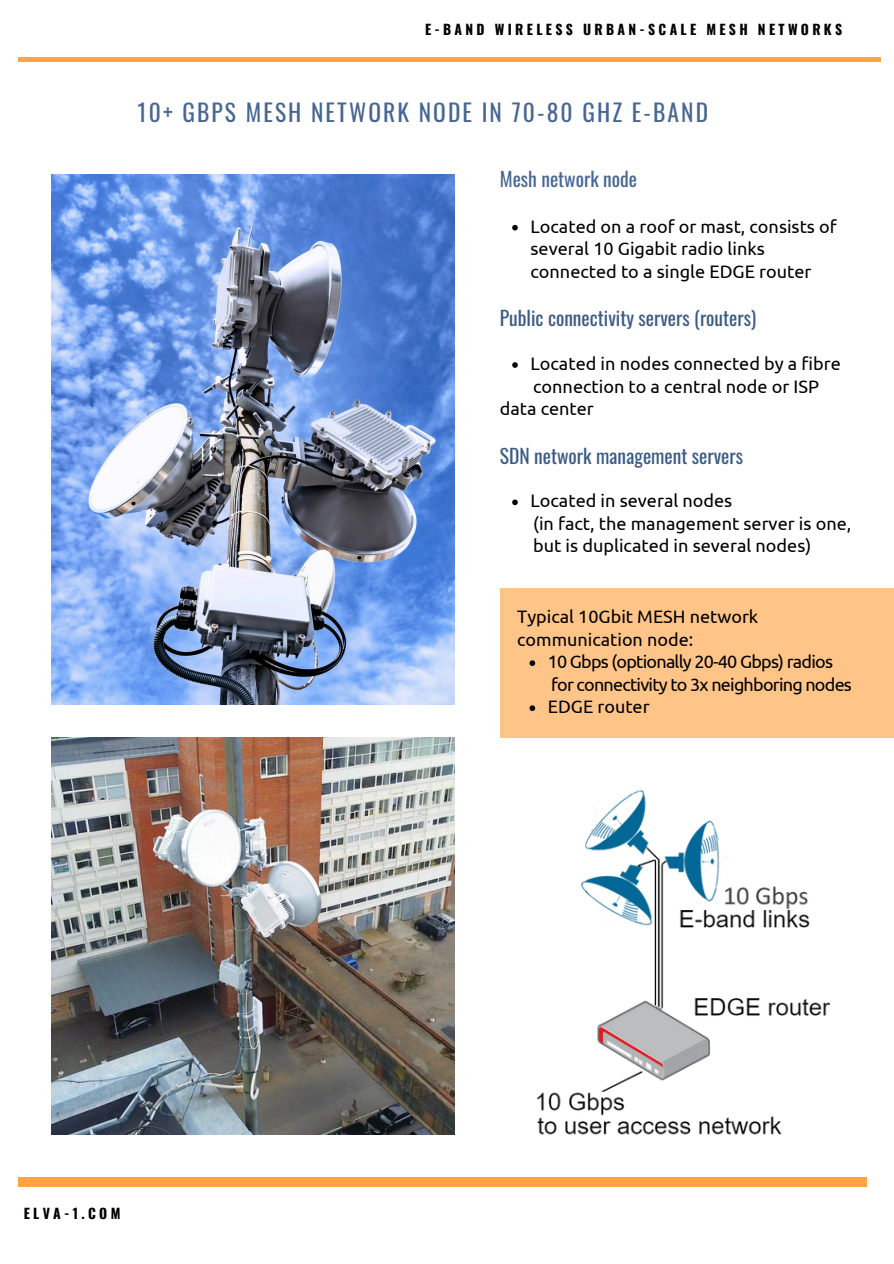
<style>
.page{position:relative;width:894px;height:1264px;background:#fff}
.page>*{position:absolute;margin:0;border:0;box-sizing:border-box;transform-origin:0 0}
.t1{font:23.55px "Oswald";letter-spacing:.09em;color:#476693}
.t2{font:19.5px "Oswald";color:#3b5b86}
.t3{font:19.5px "Oswald";color:#476693}
.t4{font:18px/22.5px "Ubuntu";color:#000}
.t5{font:18px "Ubuntu";letter-spacing:-.045em;color:#000}
.t6{font:700 13.8px "Oswald";letter-spacing:.24em;color:#000}
</style>
<div class="page">
<div style="left:18px;top:1177px;width:848px;height:9px;background:#ffa446"></div>
<hr style="left:18px;top:58px;width:862px;height:3px;background:#ffa446">
<div style="left:499px;top:587px;width:394px;height:150px;background:#ffc488"></div>
<img style="left:51px;top:737px;width:403px;height:397px">
<img style="left:51px;top:175px;width:403px;height:530px">
<img style="left:536px;top:790px;width:293px;height:345px">
<svg style="left:512px;top:225px;width:5px;height:5px"></svg>
<svg style="left:512px;top:362px;width:5px;height:6px"></svg>
<svg style="left:512px;top:499px;width:5px;height:6px"></svg>
<svg style="left:529px;top:660px;width:6px;height:6px"></svg>
<svg style="left:529px;top:705px;width:6px;height:6px"></svg>
<p class="t6" style="left:425px;top:19px;width:418px">E-BAND WIRELESS URBAN-SCALE MESH NETWORKS</p>
<p class="t1" style="left:137px;top:93px;width:572px">10+ GBPS MESH NETWORK NODE IN 70-80 GHZ E-BAND</p>
<p class="t3" style="left:499px;top:163px;width:139px">Mesh network node</p>
<h2 class="t4" style="left:530px;top:215px;width:308px">Located on a roof or mast, consists of several 10 Gigabit radio links connected to a single EDGE router</h2>
<p class="t2" style="left:499px;top:303px;width:258px">Public connectivity servers (routers)</p>
<h2 class="t4" style="left:530px;top:352px;width:312px">Located in nodes connected by a fibre</h2>
<p class="t4" style="left:499px;top:374px;width:321px;text-indent:33px">connection to a central node or ISP data center</p>
<h2 class="t2" style="left:499px;top:440px;width:245px">SDN network management servers</h2>
<h2 class="t4" style="left:530px;top:489px;width:203px">Located in several nodes</h2>
<p class="t4" style="left:533px;top:512px;width:319px">(in fact, the management server is one, but is duplicated in several nodes)</p>
<h2 class="t4" style="left:517px;top:605px;width:243px">Тypical 10Gbit MESH network communication node:</h2>
<h2 class="t5" style="left:547px;top:651px;width:287px">10 Gbps (optionally 20-40 Gbps) radios</h2>
<p class="t5" style="left:551px;top:674px;width:302px">for connectivity to 3x neighboring nodes</p>
<h2 class="t4" style="left:547px;top:695px;width:103px">EDGE router</h2>
<p class="t6" style="left:24px;top:1202px;width:98px">ELVA-1.COM</p>
</div>
